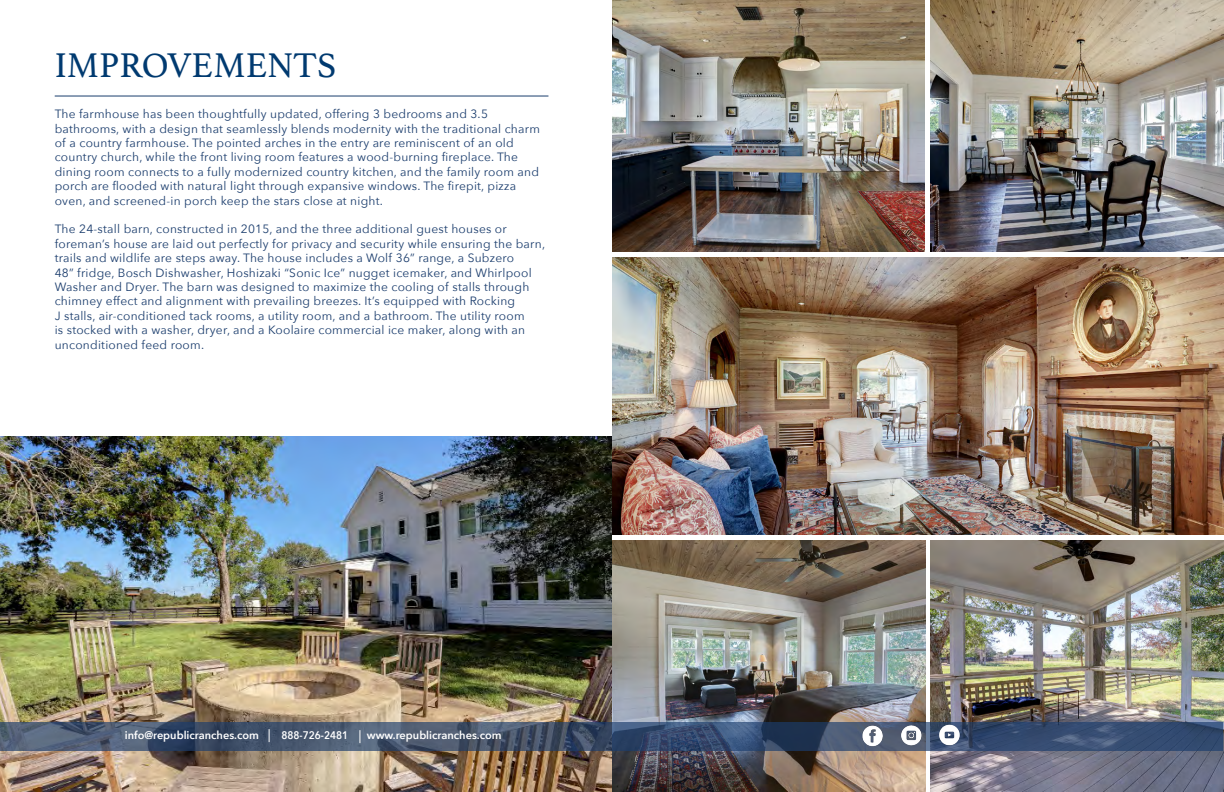
<style>
.page{position:relative;width:1224px;height:792px;background:#fff}
.page>*{position:absolute;margin:0;border:0;box-sizing:border-box;transform-origin:0 0}
.t1{font:36px "Athelas";color:#003a70}
.t2{font:12px/14.4px "Avenir Next";letter-spacing:.02em;color:#1b3d6d}
.t3{font:600 11px "Avenir Next";color:#fff}
.t4{font:600 11px "Avenir Next";color:#fff;scale:.9 1}
</style>
<div class="page">
<img style="left:0;top:436px;width:612px;height:356px">
<img style="left:612px;top:540px;width:313px;height:252px">
<img style="left:931px;top:540px;width:293px;height:252px">
<svg style="left:0;top:722px;width:1223px;height:29px"></svg>
<img style="left:855px;top:725px;width:33px;height:22px">
<img style="left:895px;top:724px;width:33px;height:23px">
<img style="left:937px;top:725px;width:28px;height:22px">
<img style="left:612px;top:257px;width:612px;height:278px">
<svg style="left:269px;top:729px;width:1px;height:13px"></svg>
<svg style="left:360px;top:730px;width:1px;height:13px"></svg>
<img style="left:612px;top:0;width:313px;height:252px">
<img style="left:931px;top:0;width:293px;height:252px">
<hr style="left:55px;top:96px;width:493px;height:1px;background:#1a3e6d">
<h1 class="t1" style="left:55px;top:36px;width:283px">IMPROVEMENTS</h1>
<p class="t2" style="left:55px;top:106px;width:487px">The farmhouse has been thoughtfully updated, offering 3 bedrooms and 3.5 bathrooms, with a design that seamlessly blends modernity with the traditional charm of a country farmhouse. The pointed arches in the entry are reminiscent of an old country church, while the front living room features a wood-burning fireplace. The dining room connects to a fully modernized country kitchen, and the family room and porch are flooded with natural light through expansive windows. The firepit, pizza oven, and screened-in porch keep the stars close at night.</p>
<p class="t2" style="left:55px;top:222px;width:492px">The 24-stall barn, constructed in 2015, and the three additional guest houses or foreman’s house are laid out perfectly for privacy and security while ensuring the barn, trails and wildlife are steps away. The house includes a Wolf 36” range, a Subzero<br>48” fridge, Bosch Dishwasher, Hoshizaki “Sonic Ice” nugget icemaker, and Whirlpool Washer and Dryer. The barn was designed to maximize the cooling of stalls through chimney effect and alignment with prevailing breezes. It’s equipped with Rocking<br>J stalls, air-conditioned tack rooms, a utility room, and a bathroom. The utility room<br>is stocked with a washer, dryer, and a Koolaire commercial ice maker, along with an unconditioned feed room.</p>
<p class="t3" style="left:125px;top:725px;width:136px">info@republicranches.com</p>
<p class="t4" style="left:281px;top:726px;width:76px">888-726-2481</p>
<p class="t3" style="left:367px;top:726px;width:136px">www.republicranches.com</p>
</div>
